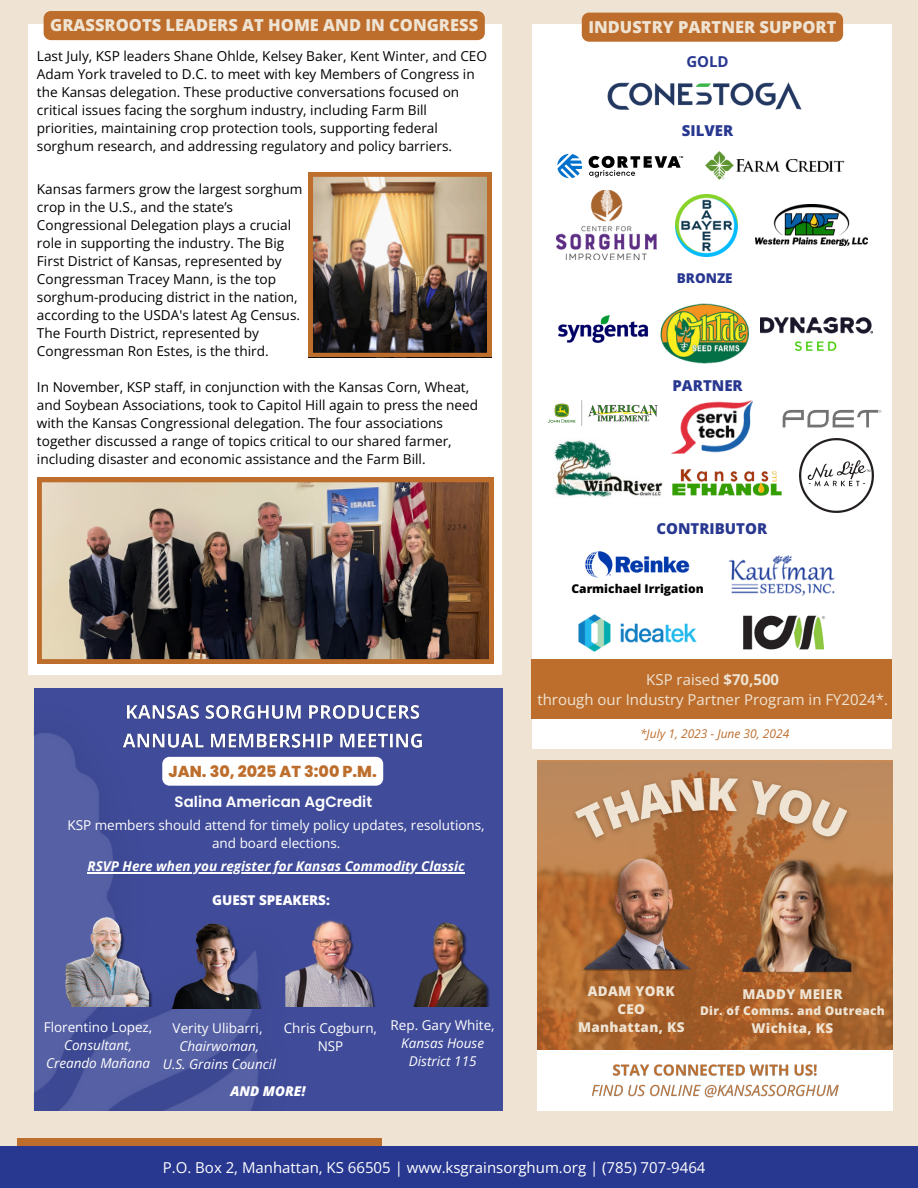
<style>
.page{position:relative;width:918px;height:1188px;background:#efe4d3}
.page>*{position:absolute;margin:0;border:0;box-sizing:border-box;transform-origin:0 0}
.t1{font:800 16.5px "Open Sans";color:#efe4d3}
.t2{font:800 15.9px "Poppins";color:#bd6e2d}
.t3{font:15px "Open Sans";color:#fff}
.t4{font:15px/20.2px "Open Sans";color:#efe4d3;text-align:center}
.t5{font:800 15px "Open Sans";color:#283891}
.t6{font:600 15px "Poppins";color:#fff}
.t7{font:700 15px "Open Sans";color:#283891}
.t8{font:13.65px/18px "Open Sans";color:#000}
.t9{font:13.5px/18px "Open Sans";color:#fff;text-align:center}
.t10{font:italic 13.5px/18px "Open Sans";color:#fff;text-align:center}
.t11{font:italic 700 13.5px "Open Sans";color:#fff}
.t12{font:800 13.5px "Open Sans";letter-spacing:.025em;color:#efe4d3}
.t13{font:800 13.5px "Open Sans";color:#fff}
.t14{font:italic 800 13.5px "Open Sans";color:#fff}
.t15{font:800 13.5px "Open Sans";color:#283891}
.t16{font:800 12px "Open Sans";letter-spacing:.025em;color:#efe4d3}
.t17{font:italic 12px "Open Sans";color:#bd6e2d}
.t18{font:800 12px "Open Sans";color:#000}
.s1{font-weight:700}
</style>
<div class="page">
<div style="left:0;top:1146px;width:918px;height:42px;background:#283891"></div>
<div style="left:17px;top:1138px;width:365px;height:8px;background:#bd6e2d"></div>
<div style="left:34px;top:688px;width:468px;height:422px;background:#404c99"></div>
<img style="left:34px;top:674px;width:291px;height:436px">
<div style="left:29px;top:24px;width:473px;height:650px;background:#fff"></div>
<div style="left:532px;top:24px;width:360px;height:724px;background:#fff"></div>
<svg style="left:537px;top:760px;width:355px;height:290px;background:#ae6932"></svg>
<img style="left:608px;top:82px;width:193px;height:27px">
<img style="left:309px;top:172px;width:183px;height:185px">
<img style="left:37px;top:478px;width:456px;height:185px">
<img style="left:571px;top:859px;width:133px;height:112px">
<img style="left:737px;top:853px;width:127px;height:124px">
<div style="left:537px;top:1050px;width:355px;height:60px;background:#fff"></div>
<img style="left:61px;top:915px;width:92px;height:91px">
<img style="left:172px;top:917px;width:92px;height:91px">
<img style="left:285px;top:915px;width:90px;height:91px">
<img style="left:413px;top:922px;width:77px;height:84px">
<img style="left:755px;top:205px;width:113px;height:40px">
<img style="left:675px;top:194px;width:62px;height:62px">
<svg style="left:557px;top:154px;width:25px;height:24px"></svg>
<svg style="left:589px;top:156px;width:94px;height:21px"></svg>
<img style="left:556px;top:191px;width:100px;height:68px">
<img style="left:705px;top:151px;width:140px;height:29px">
<img style="left:558px;top:315px;width:90px;height:28px">
<img style="left:660px;top:304px;width:89px;height:59px">
<img style="left:760px;top:317px;width:113px;height:33px">
<img style="left:547px;top:400px;width:111px;height:26px">
<img style="left:554px;top:440px;width:109px;height:57px">
<img style="left:799px;top:439px;width:74px;height:74px">
<img style="left:672px;top:469px;width:110px;height:27px">
<img style="left:671px;top:401px;width:81px;height:53px">
<svg style="left:783px;top:410px;width:98px;height:17px"></svg>
<img style="left:729px;top:555px;width:106px;height:41px">
<img style="left:578px;top:614px;width:119px;height:37px">
<img style="left:743px;top:615px;width:83px;height:35px">
<img style="left:585px;top:551px;width:105px;height:27px">
<div style="left:532px;top:660px;width:360px;height:59px;background:#bd6e2d"></div>
<img style="left:559px;top:762px;width:304px;height:97px">
<img style="left:119px;top:727px;width:303px;height:27px">
<div style="left:582px;top:13px;width:261px;height:29px;background:#bd6e2d;border-radius:7px"></div>
<img style="left:123px;top:698px;width:297px;height:27px">
<div style="left:162px;top:757px;width:221px;height:29px;background:#fff"></div>
<div style="left:44px;top:11px;width:441px;height:29px;background:#bd6e2d"></div>
<img style="left:592px;top:1064px;width:247px;height:34px">
<hr style="left:88px;top:872px;width:377px;height:1px;background:#fff">
<svg style="left:575px;top:777px;width:163px;height:64px;background:#a96f42"></svg>
<svg style="left:746px;top:780px;width:101px;height:60px;background:#af7a4e"></svg>
<p class="t1" style="left:50px;top:14px;width:430px">GRASSROOTS LEADERS AT HOME AND IN CONGRESS</p>
<h3 class="t8" style="left:37px;top:47px;width:452px">Last July, KSP leaders Shane Ohlde, Kelsey Baker, Kent Winter, and CEO Adam York traveled to D.C. to meet with key Members of Congress in the Kansas delegation. These productive conversations focused on critical issues facing the sorghum industry, including Farm Bill priorities, maintaining crop protection tools, supporting federal sorghum research, and addressing regulatory and policy barriers.</h3>
<h3 class="t8" style="left:37px;top:179px;width:267px">Kansas farmers grow the largest sorghum</h3>
<p class="t8" style="left:37px;top:197px;width:198px">crop in the U.S., and the state’s</p>
<p class="t8" style="left:37px;top:215px;width:256px">Congressional Delegation plays a crucial</p>
<p class="t8" style="left:37px;top:233px;width:249px">role in supporting the industry. The Big</p>
<p class="t8" style="left:37px;top:251px;width:246px">First District of Kansas, represented by</p>
<p class="t8" style="left:37px;top:269px;width:241px">Congressman Tracey Mann, is the top</p>
<p class="t8" style="left:37px;top:287px;width:262px">sorghum-producing district in the nation,</p>
<p class="t8" style="left:37px;top:305px;width:265px">according to the USDA's latest Ag Census.</p>
<p class="t8" style="left:37px;top:323px;width:224px">The Fourth District, represented by</p>
<p class="t8" style="left:37px;top:341px;width:233px">Congressman Ron Estes, is the third.</p>
<p class="t8" style="left:37px;top:377px;width:443px">In November, KSP staff, in conjunction with the Kansas Corn, Wheat, and Soybean Associations, took to Capitol Hill again to press the need with the Kansas Congressional delegation. The four associations together discussed a range of topics critical to our shared farmer, including disaster and economic assistance and the Farm Bill.</p>
<p class="t2" style="left:169px;top:760px;width:210px">JAN. 30, 2025 AT 3:00 P.M.</p>
<p class="t6" style="left:175px;top:792px;width:199px">Salina American AgCredit</p>
<p class="t9" style="left:67px;top:816px;width:419px">KSP members should attend for timely policy updates, resolutions, and board elections.</p>
<p class="t11" style="left:88px;top:856px;width:379px">RSVP Here when you register for Kansas Commodity Classic</p>
<p class="t13" style="left:212px;top:891px;width:119px">GUEST SPEAKERS:</p>
<p class="t9" style="left:44px;top:1018px;width:110px">Florentino Lopez,</p>
<p class="t10" style="left:64px;top:1036px;width:69px">Consultant,</p>
<p class="t10" style="left:46px;top:1054px;width:105px">Creando Mañana</p>
<p class="t9" style="left:173px;top:1019px;width:91px">Verity Ulibarri,</p>
<p class="t10" style="left:179px;top:1037px;width:81px">Chairwoman,</p>
<p class="t10" style="left:163px;top:1055px;width:114px">U.S. Grains Council</p>
<p class="t9" style="left:284px;top:1019px;width:95px">Chris Cogburn,</p>
<p class="t9" style="left:318px;top:1037px;width:27px">NSP</p>
<h5 class="t14" style="left:230px;top:1081px;width:77px">AND MORE!</h5>
<h6 class="t9" style="left:391px;top:1015px;width:106px">Rep. Gary White,</h6>
<h3 class="t10" style="left:401px;top:1033px;width:84px">Kansas House<br>District 115</h3>
<p class="t1" style="left:588px;top:15px;width:250px">INDUSTRY PARTNER SUPPORT</p>
<p class="t7" style="left:686px;top:51px;width:44px">GOLD</p>
<p class="t5" style="left:682px;top:120px;width:53px">SILVER</p>
<p class="t15" style="left:677px;top:268px;width:57px">BRONZE</p>
<h3 class="t5" style="left:673px;top:375px;width:72px">PARTNER</h3>
<p class="t5" style="left:656px;top:518px;width:112px">CONTRIBUTOR</p>
<p class="t18" style="left:571px;top:580px;width:134px">Carmichael Irrigation</p>
<p class="t4" style="left:537px;top:669px;width:352px">KSP raised <span class="s1">$70,500<br></span>through our Industry Partner Program in FY2024*.</p>
<p class="t17" style="left:640px;top:725px;width:151px">*July 1, 2023 - June 30, 2024</p>
<p class="t12" style="left:588px;top:981px;width:88px">ADAM YORK</p>
<h3 class="t12" style="left:617px;top:999px;width:29px">CEO</h3>
<p class="t12" style="left:578px;top:1017px;width:108px">Manhattan, KS</p>
<p class="t12" style="left:743px;top:984px;width:101px">MADDY MEIER</p>
<p class="t16" style="left:700px;top:1002px;width:186px">Dir. of Comms. and Outreach</p>
<p class="t12" style="left:752px;top:1018px;width:83px">Wichita, KS</p>
<p class="t3" style="left:163px;top:1157px;width:544px">P.O. Box 2, Manhattan, KS 66505 | www.ksgrainsorghum.org | (785) 707-9464</p>
</div>
